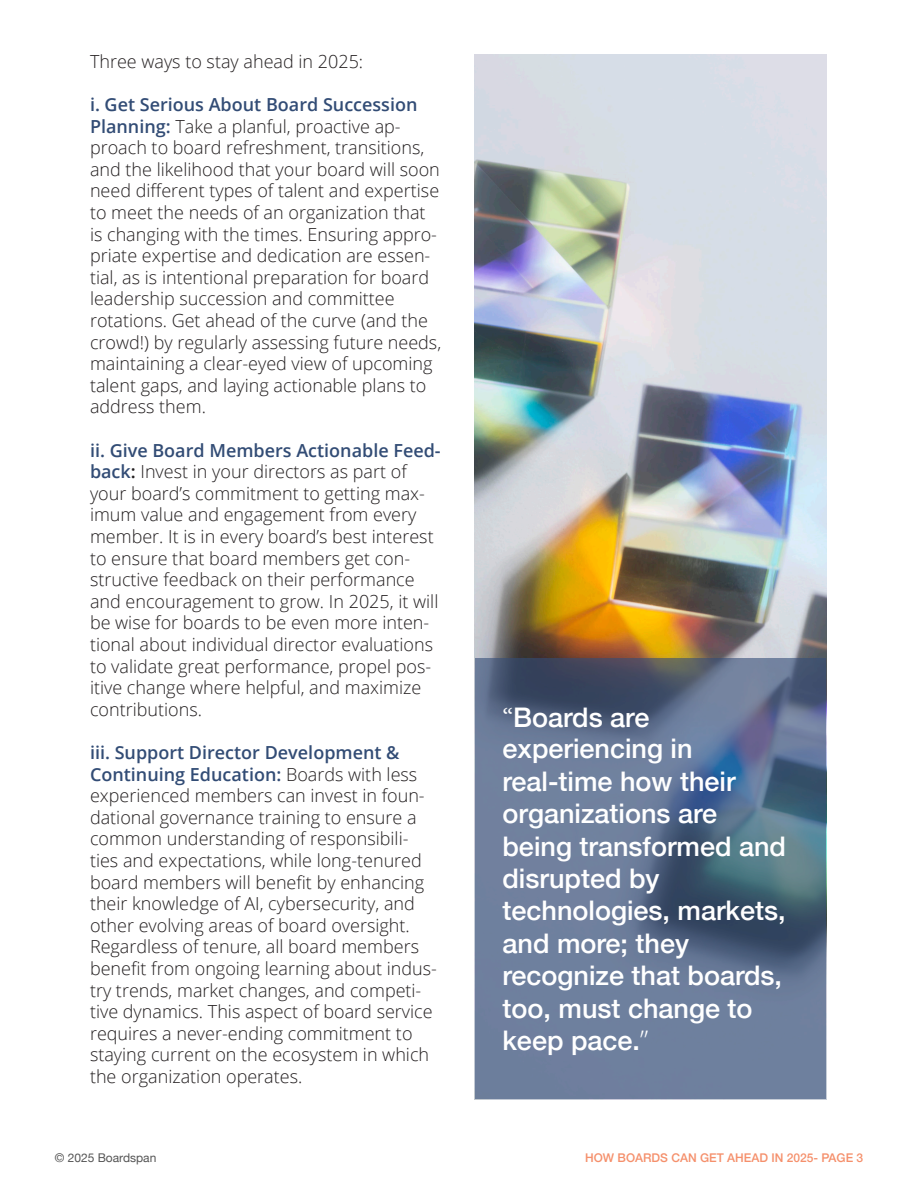
<style>
.page{position:relative;width:918px;height:1188px;background:#fff}
.page>*{position:absolute;margin:0;border:0;box-sizing:border-box;transform-origin:0 0}
.Paragraph_Style_1{font:500 27px/32.4px "Helvetica Neue";color:#fff}
.t1{font:300 18px/21.6px "Open Sans";color:#231f20}
.t2{font:500 12px "Helvetica Neue";color:#f5906c}
.t3{font:12px "Helvetica Neue";color:#555}
.s1{font-weight:600;color:#324c75}
.s2{font-weight:600}
.s3{font-family:"Minion Pro";font-weight:400}
.s4{font-family:"Open Sans";font-weight:300}
</style>
<div class="page">
<img style="left:474px;top:54px;width:352px;height:1045px">
<svg style="left:475px;top:658px;width:351px;height:441px;background:#607390"></svg>
<p class="t1" style="left:90px;top:50px;width:275px">Three ways to stay ahead in 2025:</p>
<p class="t1" style="left:90px;top:93px;width:353px"><span class="s1">i. Get Serious About Board Succession Planning:</span> Take a planful, proactive ap&shy;proach to board refreshment, transitions, and the likelihood that your board will soon need different types of talent and expertise to meet the needs of an organization that is changing with the times. Ensuring appro&shy;priate expertise and dedication are essen&shy;tial, as is intentional preparation for board leadership succession and committee rotations. Get ahead of the curve (and the crowd!) by regularly assessing future needs, maintaining a clear-eyed view of upcoming talent gaps, and laying actionable plans to address them.</p>
<p class="t1" style="left:90px;top:439px;width:352px"><span class="s1">ii. Give Board Members Actionable Feed&shy;back</span><span class="s2">:</span> Invest in your directors as part of your board’s commitment to getting max&shy;imum value and engagement from every member. It is in every board’s best interest to ensure that board members get con&shy;structive feedback on their performance and encouragement to grow. In 2025, it will be wise for boards to be even more inten&shy;tional about individual director evaluations to validate great performance, propel pos&shy;itive change where helpful, and maximize contributions.</p>
<p class="t1" style="left:90px;top:741px;width:348px"><span class="s1">iii. Support Director Development &amp; Continuing Education:</span> Boards with less experienced members can invest in foun&shy;dational governance training to ensure a common understanding of responsibili&shy;ties and expectations, while long-tenured board members will benefit by enhancing their knowledge of AI, cybersecurity, and other evolving areas of board oversight.<br>Regardless of tenure, all board members benefit from ongoing learning about indus&shy;try trends, market changes, and competi&shy;tive dynamics. This aspect of board service requires a never-ending commitment to staying current on the ecosystem in which the organization operates.</p>
<p class="Paragraph_Style_1" style="left:502px;top:699px;width:148px"><span class="s3">“</span>Boards are</p>
<p class="Paragraph_Style_1" style="left:502px;top:730px;width:192px">experiencing in</p>
<p class="Paragraph_Style_1" style="left:502px;top:763px;width:235px">real-time how their</p>
<p class="Paragraph_Style_1" style="left:502px;top:795px;width:216px">organizations are</p>
<p class="Paragraph_Style_1" style="left:502px;top:828px;width:285px">being transformed and disrupted by</p>
<p class="Paragraph_Style_1" style="left:502px;top:892px;width:285px">technologies, markets, and more; they</p>
<p class="Paragraph_Style_1" style="left:502px;top:957px;width:281px">recognize that boards, too, must change to keep pace.<span class="s4">”</span></p>
<p class="t3" style="left:55px;top:1149px;width:103px">© 2025 Boardspan</p>
<p class="t2" style="left:585px;top:1148px;width:280px">HOW BOARDS CAN GET AHEAD IN 2025- PAGE 3</p>
</div>
